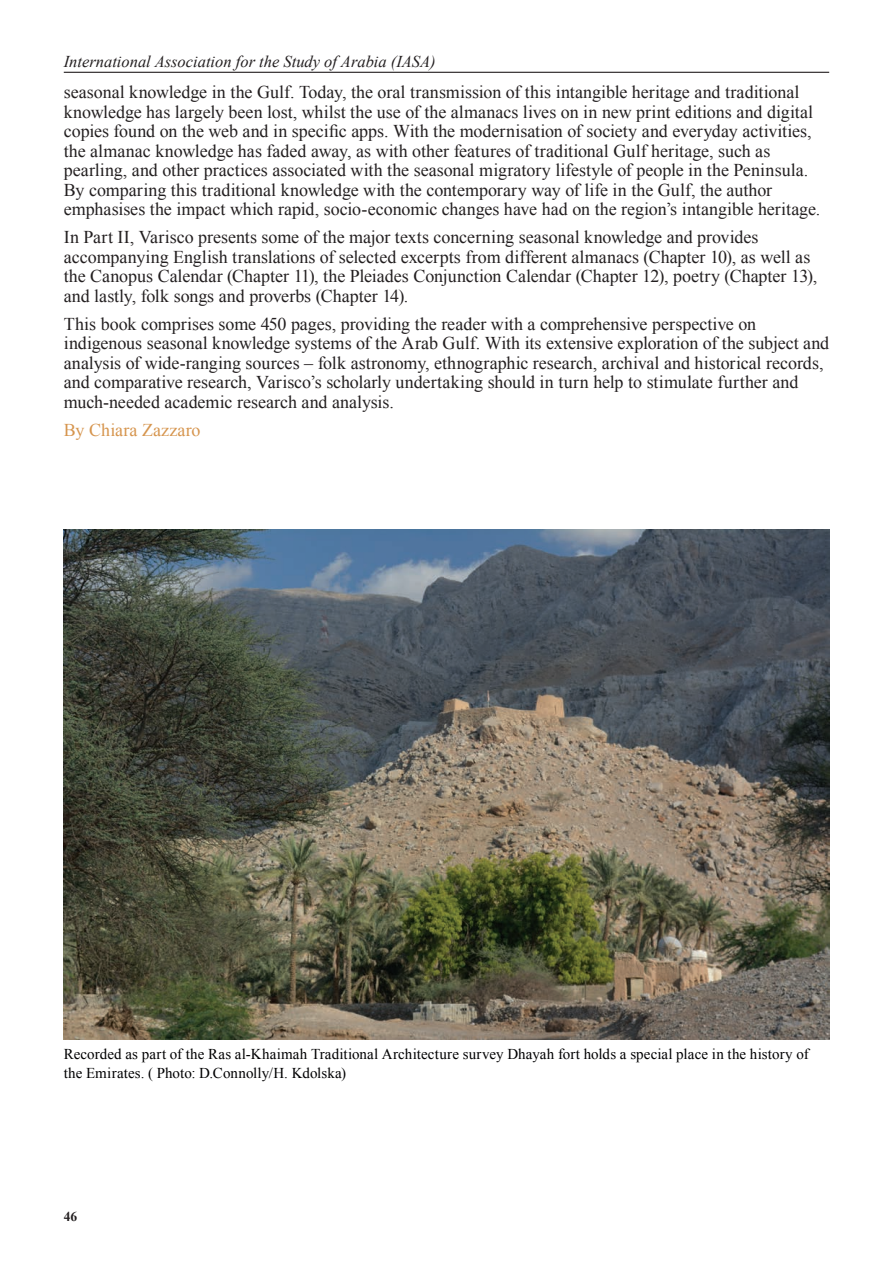
<style>
.page{position:relative;width:893px;height:1263px;background:#fff}
.page>*{position:absolute;margin:0;border:0;box-sizing:border-box;transform-origin:0 0}
.t1{font:18px/19.5px "Times New Roman";color:#231f20}
.t2{font:18px "Times New Roman";letter-spacing:.005em;color:#d6954e}
.t3{font:italic 16.5px "Times New Roman";color:#231f20}
.t4{font:15px/19.5px "Times New Roman";letter-spacing:.005em;color:#000002}
.t5{font:700 13.5px "Times New Roman";color:#231f20}
</style>
<div class="page">
<hr style="left:64px;top:72px;width:765px;height:1px;background:#231f20">
<img style="left:64px;top:529px;width:765px;height:511px">
<p class="t3" style="left:64px;top:52px;width:373px">International Association for the Study of Arabia (IASA)</p>
<p class="t1" style="left:64px;top:82px;width:758px">seasonal knowledge in the Gulf. Today, the oral transmission of this intangible heritage and traditional knowledge has largely been lost, whilst the use of the almanacs lives on in new print editions and digital copies found on the web and in specific apps. With the modernisation of society and everyday activities, the almanac knowledge has faded away, as with other features of traditional Gulf heritage, such as pearling, and other practices associated with the seasonal migratory lifestyle of people in the Peninsula.<br>By comparing this traditional knowledge with the contemporary way of life in the Gulf, the author emphasises the impact which rapid, socio-economic changes have had on the region’s intangible heritage.</p>
<p class="t1" style="left:64px;top:227px;width:755px">In Part II, Varisco presents some of the major texts concerning seasonal knowledge and provides accompanying English translations of selected excerpts from different almanacs (Chapter 10), as well as the Canopus Calendar (Chapter 11), the Pleiades Conjunction Calendar (Chapter 12), poetry (Chapter 13), and lastly, folk songs and proverbs (Chapter 14).</p>
<p class="t1" style="left:64px;top:314px;width:767px">This book comprises some 450 pages, providing the reader with a comprehensive perspective on indigenous seasonal knowledge systems of the Arab Gulf. With its extensive exploration of the subject and analysis of wide-ranging sources – folk astronomy, ethnographic research, archival and historical records, and comparative research, Varisco’s scholarly undertaking should in turn help to stimulate further and much-needed academic research and analysis.</p>
<p class="t2" style="left:64px;top:420px;width:138px">By Chiara Zazzaro</p>
<p class="t4" style="left:64px;top:1044px;width:746px">Recorded as part of the Ras al-Khaimah Traditional Architecture survey Dhayah fort holds a special place in the history of the Emirates. ( Photo: D.Connolly/H. Kdolska)</p>
<p class="t5" style="left:64px;top:1209px;width:15px">46</p>
</div>
